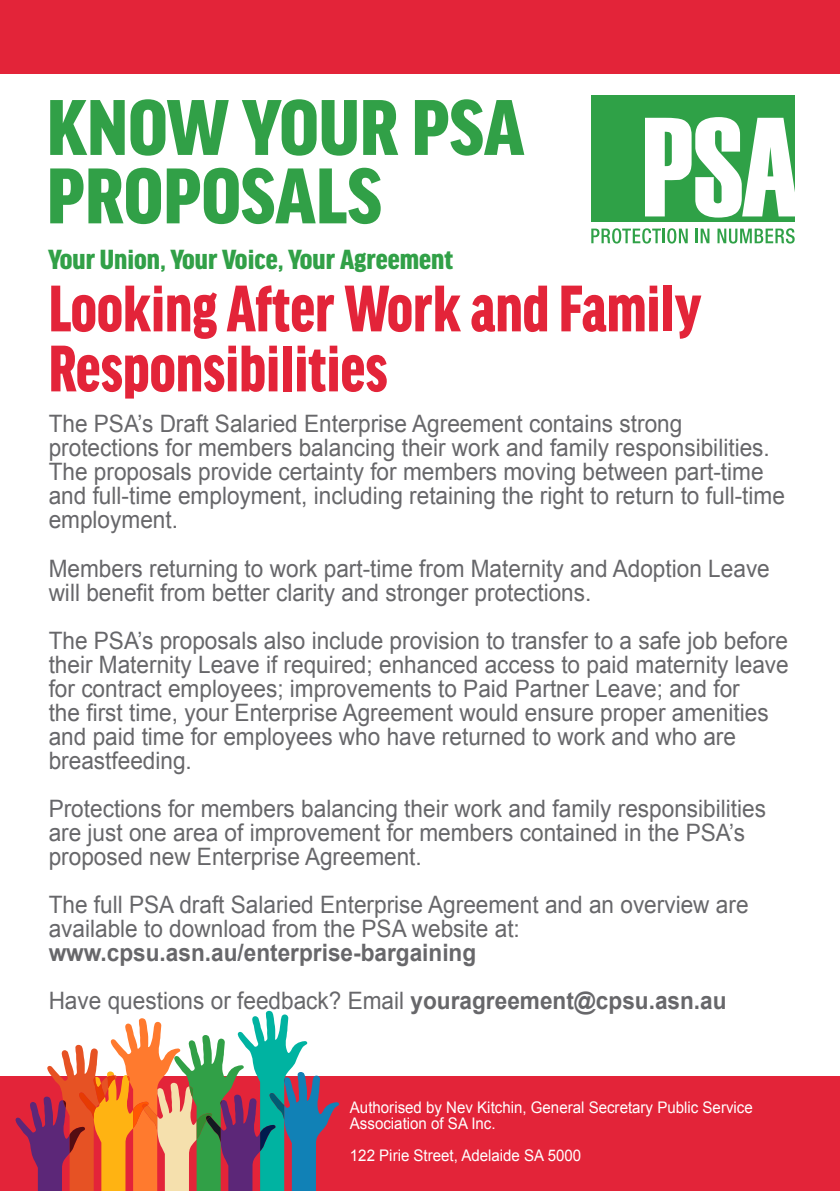
<style>
.page{position:relative;width:840px;height:1191px;background:#fff}
.page>*{position:absolute;margin:0;border:0;box-sizing:border-box;transform-origin:0 0}
.t1{font:900 condensed 83.8px "Good Headline Pro";color:#31a047;scale:1.09 1}
.t2{font:900 condensed 69.8px/60px "Good Headline Pro";color:#e32439;scale:.94 1}
.t3{font:900 condensed 29.4px "Good Headline Pro";color:#31a047;scale:1.09 1}
.t4{font:24px/24px "Arial";color:#67676a;scale:.94 1}
.t5{font:700 24px "Arial";color:#67676a;scale:.94 1}
.t6{font:16px/16px "Arial";color:#fff;scale:.94 1}
.s1{font-weight:700}
</style>
<div class="page">
<div style="left:0;top:1076px;width:839px;height:115px;background:#e32439"></div>
<svg style="left:15px;top:1010px;width:324px;height:181px"></svg>
<div style="left:591px;top:95px;width:203px;height:127px;background:#2fa147"></div>
<svg style="left:591px;top:228px;width:96px;height:15px"></svg>
<svg style="left:695px;top:229px;width:14px;height:14px"></svg>
<svg style="left:717px;top:228px;width:77px;height:15px"></svg>
<svg style="left:645px;top:117px;width:149px;height:101px"></svg>
<div style="left:0;top:0;width:839px;height:74px;background:#e32439"></div>
<p class="t1" style="left:47px;top:83px;width:439px">KNOW YOUR PSA</p>
<p class="t1" style="left:47px;top:151px;width:309px">PROPOSALS</p>
<p class="t3" style="left:48px;top:243px;width:373px">Your Union, Your Voice, Your Agreement</p>
<p class="t2" style="left:49px;top:278px;width:695px">Looking After Work and Family<br>Responsibilities</p>
<p class="t4" style="left:49px;top:412px;width:784px">The PSA’s Draft Salaried Enterprise Agreement contains strong protections for members balancing their work and family responsibilities.<br>The proposals provide certainty for members moving between part-time and full-time employment, including retaining the right to return to full-time employment.</p>
<p class="t4" style="left:49px;top:556px;width:768px">Members returning to work part-time from Maternity and Adoption Leave will benefit from better clarity and stronger protections.</p>
<p class="t4" style="left:49px;top:628px;width:788px">The PSA’s proposals also include provision to transfer to a safe job before their Maternity Leave if required; enhanced access to paid maternity leave for contract employees; improvements to Paid Partner Leave; and for<br>the first time, your Enterprise Agreement would ensure proper amenities and paid time for employees who have returned to work and who are breastfeeding.</p>
<p class="t4" style="left:49px;top:796px;width:764px">Protections for members balancing their work and family responsibilities are just one area of improvement for members contained in the PSA’s proposed new Enterprise Agreement.</p>
<p class="t4" style="left:49px;top:892px;width:745px">The full PSA draft Salaried Enterprise Agreement and an overview are available to download from the PSA website at:</p>
<p class="t5" style="left:49px;top:935px;width:456px">www.cpsu.asn.au/enterprise-bargaining</p>
<p class="t4" style="left:49px;top:988px;width:722px">Have questions or feedback? Email <span class="s1">youragreement@cpsu.asn.au</span></p>
<p class="t6" style="left:350px;top:1099px;width:430px">Authorised by Nev Kitchin, General Secretary Public Service<br>Association of SA Inc.</p>
<p class="t6" style="left:350px;top:1147px;width:247px">122 Pirie Street, Adelaide SA 5000</p>
</div>
